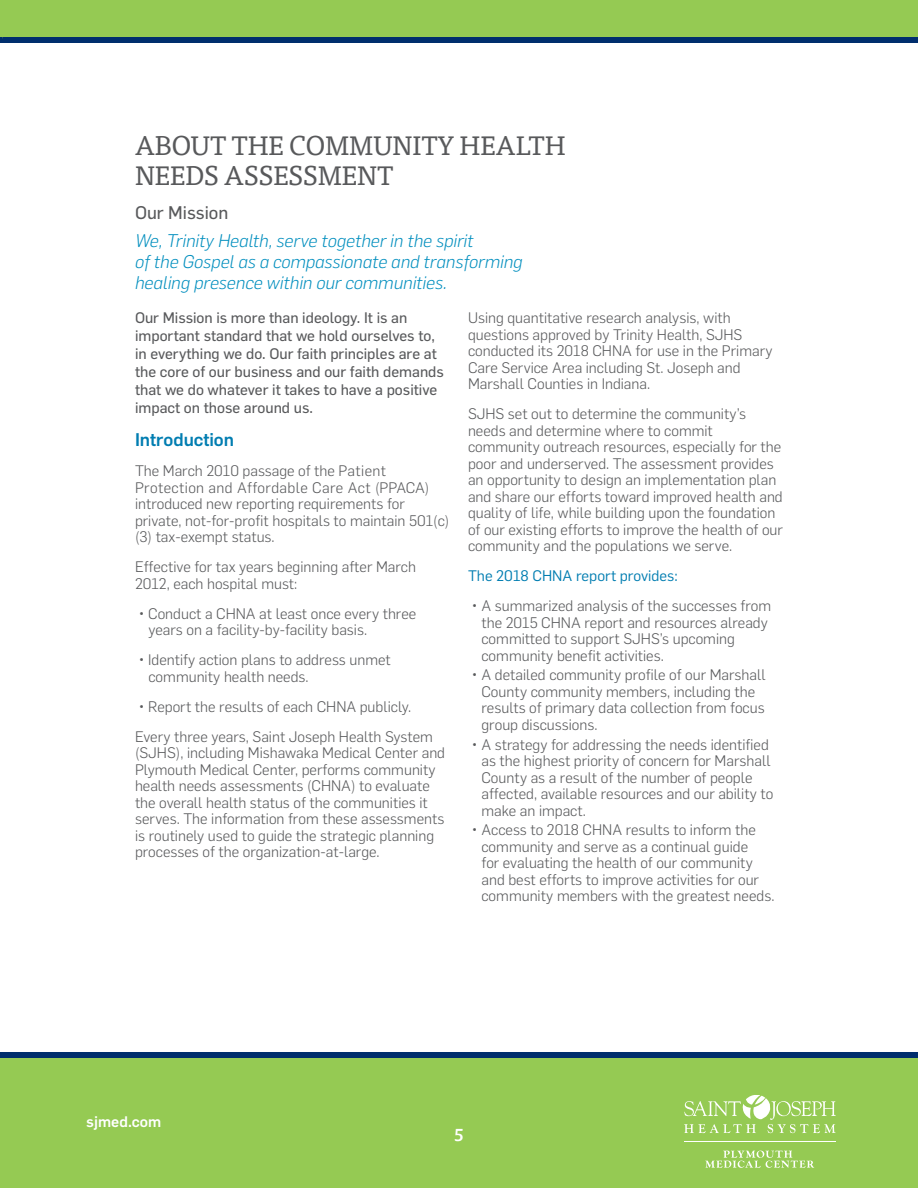
<style>
.page{position:relative;width:918px;height:1188px;background:#fff}
.page>*{position:absolute;margin:0;border:0;box-sizing:border-box;transform-origin:0 0}
.t1{font:27px/30px "Tisa Offc";color:#58595b}
.t2{font:italic 300 18px/21px "Flama";color:#008ebe}
.t3{font:500 18px "Flama";color:#007db1}
.t4{font:18px "Flama Basic";color:#58595b}
.t5{font:500 18px "Tisa Offc";color:#fff}
.t6{font:300 15px/16.5px "Flama";color:#58595b}
.t7{font:15px/18px "Flama Basic";color:#58595b}
.t8{font:15px "Flama";color:#007db1}
.t9{font:500 15px "Flama";color:#fff}
</style>
<div class="page">
<div style="left:0;top:1057px;width:918px;height:131px;background:#95ca53"></div>
<div style="left:0;top:1052px;width:918px;height:6px;background:#002e6d"></div>
<hr style="left:684px;top:1141px;width:152px;height:1px;background:#fff">
<svg style="left:684px;top:1095px;width:152px;height:38px"></svg>
<svg style="left:705px;top:1151px;width:109px;height:17px"></svg>
<svg style="left:0;top:0;width:918px;height:43px;background:#80b456"></svg>
<h1 class="t1" style="left:135px;top:131px;width:432px">ABOUT THE COMMUNITY HEALTH<br>NEEDS ASSESSMENT</h1>
<p class="t4" style="left:135px;top:200px;width:95px">Our Mission</p>
<p class="t2" style="left:135px;top:229px;width:389px">We, Trinity Health, serve together in the spirit<br>of the Gospel as a compassionate and transforming healing presence within our communities.</p>
<p class="t7" style="left:135px;top:308px;width:310px">Our Mission is more than ideology. It is an important standard that we hold ourselves to, in everything we do. Our faith principles are at the core of our business and our faith demands that we do whatever it takes to have a positive impact on those around us.</p>
<p class="t3" style="left:135px;top:427px;width:101px">Introduction</p>
<p class="t6" style="left:135px;top:462px;width:316px">The March 2010 passage of the Patient Protection and Affordable Care Act (PPACA) introduced new reporting requirements for private, not-for-profit hospitals to maintain 501(c) (3) tax-exempt status.</p>
<p class="t6" style="left:135px;top:558px;width:283px">Effective for tax years beginning after March<br>2012, each hospital must:</p>
<p class="t6" style="left:148px;top:604px;width:269px;text-indent:-10px">• Conduct a CHNA at least once every three years on a facility-by-facility basis.</p>
<p class="t6" style="left:148px;top:651px;width:244px;text-indent:-10px">• Identify action plans to address unmet community health needs.</p>
<p class="t6" style="left:135px;top:690px;width:300px;line-height:30px">• Report the results of each CHNA publicly.<br>Every three years, Saint Joseph Health System</p>
<p class="t6" style="left:135px;top:744px;width:312px">(SJHS), including Mishawaka Medical Center and Plymouth Medical Center, performs community health needs assessments (CHNA) to evaluate the overall health status of the communities it serves. The information from these assessments is routinely used to guide the strategic planning processes of the organization-at-large.</p>
<p class="t6" style="left:468px;top:309px;width:306px">Using quantitative research analysis, with questions approved by Trinity Health, SJHS conducted its 2018 CHNA for use in the Primary Care Service Area including St. Joseph and Marshall Counties in Indiana.</p>
<p class="t6" style="left:468px;top:405px;width:317px">SJHS set out to determine the community’s needs and determine where to commit community outreach resources, especially for the poor and underserved. The assessment provides an opportunity to design an implementation plan and share our efforts toward improved health and quality of life, while building upon the foundation of our existing efforts to improve the health of our community and the populations we serve.</p>
<p class="t8" style="left:468px;top:565px;width:211px">The 2018 CHNA report provides:</p>
<p class="t6" style="left:482px;top:597px;width:291px;text-indent:-10px">• A summarized analysis of the successes from the 2015 CHNA report and resources already committed to support SJHS’s upcoming community benefit activities.</p>
<p class="t6" style="left:482px;top:666px;width:286px;text-indent:-10px">• A detailed community profile of our Marshall County community members, including the results of primary data collection from focus group discussions.</p>
<p class="t6" style="left:482px;top:735px;width:294px;text-indent:-10px">• A strategy for addressing the needs identified as the highest priority of concern for Marshall County as a result of the number of people affected, available resources and our ability to make an impact.</p>
<p class="t6" style="left:482px;top:821px;width:294px;text-indent:-10px">• Access to 2018 CHNA results to inform the community and serve as a continual guide<br>for evaluating the health of our community and best efforts to improve activities for our community members with the greatest needs.</p>
<p class="t9" style="left:86px;top:1111px;width:76px">sjmed.com</p>
<p class="t5" style="left:454px;top:1124px;width:12px">5</p>
</div>
